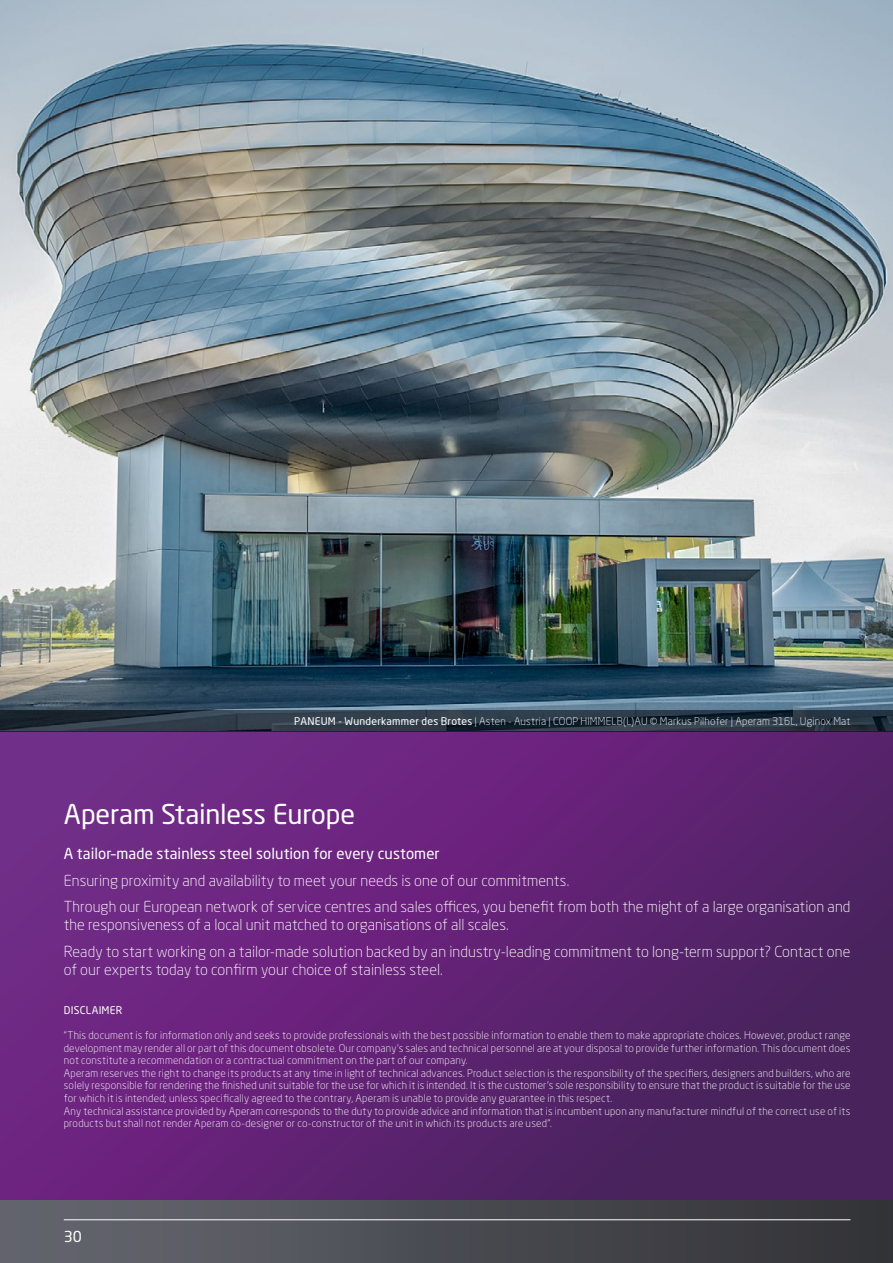
<style>
.page{position:relative;width:893px;height:1263px;background:#fff}
.page>*{position:absolute;margin:0;border:0;box-sizing:border-box;transform-origin:0 0}
.t1{font:27px "Neo Sans Pro";letter-spacing:-.005em;color:#fff}
.t2{font:300 15px/26.5px "Neo Sans Pro";letter-spacing:.005em;color:#fff}
.t3{font:15px "Neo Sans Pro";letter-spacing:.005em;color:#fff}
.t4{font:300 10.5px/12.6px "Neo Sans Pro";letter-spacing:.02em;color:#fff}
.t5{font:10.5px "Neo Sans Pro";letter-spacing:.02em;color:#fff}
.s1{font-weight:400}
</style>
<div class="page">
<div style="left:0;top:1199px;width:893px;height:64px;background:linear-gradient(to right,#656770,#313136)"></div>
<hr style="left:64px;top:1219px;width:786px;height:1px;background:#fff">
<img style="left:0;top:0;width:893px;height:710px">
<svg style="left:0;top:731px;width:893px;height:468px;background:#602474"></svg>
<svg style="left:0;top:710px;width:893px;height:21px;background:#283642"></svg>
<p class="t4" style="left:294px;top:715px;width:558px"><span class="s1">PANEUM - Wunderkammer des Brotes</span> | Asten - Austria | COOP HIMMELB(L)AU © Markus Pilhofer | Aperam 316L, Uginox Mat</p>
<h1 class="t1" style="left:64px;top:798px;width:293px">Aperam Stainless Europe</h1>
<h2 class="t3" style="left:64px;top:844px;width:377px">A tailor–made stainless steel solution for every customer</h2>
<h2 class="t2" style="left:64px;top:867px;width:788px">Ensuring proximity and availability to meet your needs is one of our commitments.<br>Through our European network of service centres and sales offices, you benefit from both the might of a large organisation and</h2>
<h2 class="t2" style="left:64px;top:911px;width:788px">the responsiveness of a local unit matched to organisations of all scales.<br>Ready to start working on a tailor-made solution backed by an industry-leading commitment to long-term support? Contact one</h2>
<h2 class="t2" style="left:64px;top:956px;width:380px">of our experts today to confirm your choice of stainless steel.</h2>
<p class="t5" style="left:64px;top:1003px;width:60px">DISCLAIMER</p>
<p class="t4" style="left:64px;top:1029px;width:788px">“This document is for information only and seeks to provide professionals with the best possible information to enable them to make appropriate choices. However, product range development may render all or part of this document obsolete. Our company’s sales and technical personnel are at your disposal to provide further information. This document does not constitute a recommendation or a contractual commitment on the part of our company.<br>Aperam reserves the right to change its products at any time in light of technical advances. Product selection is the responsibility of the specifiers, designers and builders, who are solely responsible for rendering the finished unit suitable for the use for which it is intended. It is the customer’s sole responsibility to ensure that the product is suitable for the use for which it is intended; unless specifically agreed to the contrary, Aperam is unable to provide any guarantee in this respect.<br>Any technical assistance provided by Aperam corresponds to the duty to provide advice and information that is incumbent upon any manufacturer mindful of the correct use of its products but shall not render Aperam co-designer or co-constructor of the unit in which its products are used”.</p>
<h2 class="t3" style="left:64px;top:1227px;width:20px">30</h2>
</div>
